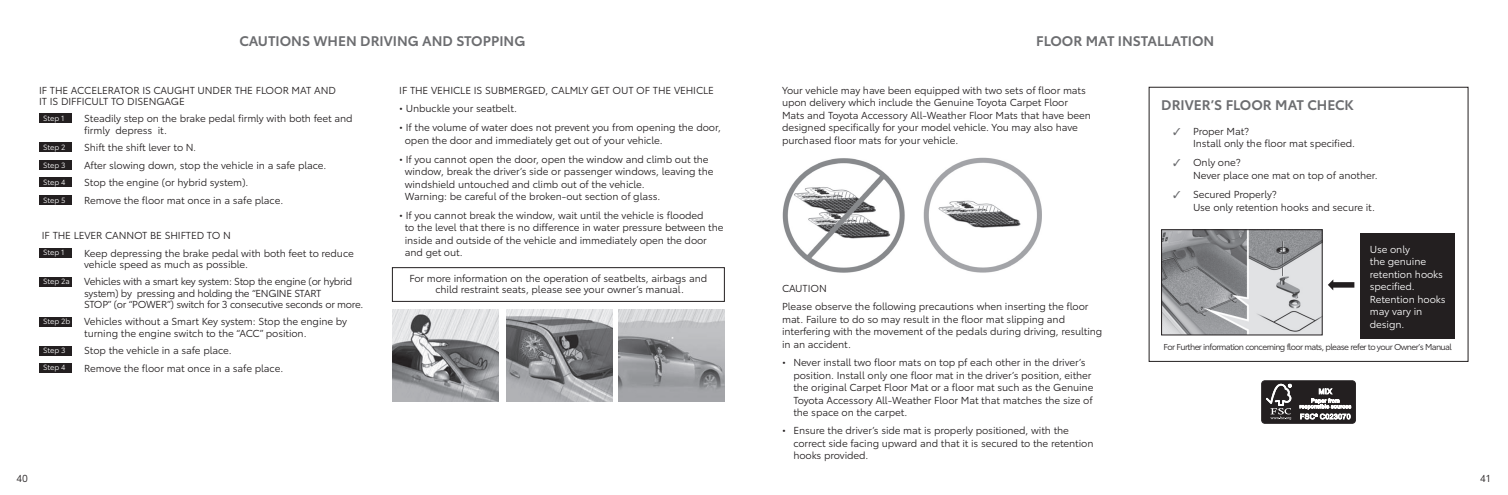
<style>
.page{position:relative;width:1508px;height:495px;background:#fff}
.page>*{position:absolute;margin:0;border:0;box-sizing:border-box;transform-origin:0 0}
.t1{font:600 13.75px "Toyota Type";color:#6c6d70}
.t2{font:10px/12.5px "Toyota Type";letter-spacing:-.01em;color:#231f20}
.t3{font:10px/11.2px "Toyota Type";letter-spacing:-.03em;color:#231f20}
.t4{font:10px/12.5px "Toyota Type";letter-spacing:-.01em;color:#fff}
.t5{font:8.5px "Toyota Type";letter-spacing:-.07em;color:#231f20}
.t6{font:7.5px "Toyota Type";letter-spacing:-.01em;color:#fff}
.s1{color:#6c6d70}
</style>
<div class="page">
<img style="left:782px;top:158px;width:123px;height:115px">
<img style="left:923px;top:157px;width:118px;height:116px">
<div style="left:1148px;top:87px;width:320px;height:275px;border:1px solid #231f20"></div>
<img style="left:1163px;top:231px;width:157px;height:102px">
<div style="left:1161px;top:229px;width:161px;height:106px;border:1px solid #231f20"></div>
<div style="left:1261px;top:381px;width:94px;height:42px;background:#231f20;border-radius:3px"></div>
<div style="left:1261px;top:380px;width:94px;height:44px;border:1px solid #231f20;border-radius:3px"></div>
<svg style="left:1266px;top:384px;width:25px;height:36px"></svg>
<svg style="left:1299px;top:388px;width:52px;height:31px"></svg>
<div style="left:1359px;top:233px;width:95px;height:106px;background:#231f20"></div>
<div style="left:39px;top:114px;width:33px;height:9px;background:#231f20"></div>
<div style="left:39px;top:248px;width:33px;height:10px;background:#231f20"></div>
<div style="left:39px;top:142px;width:33px;height:10px;background:#231f20"></div>
<div style="left:39px;top:277px;width:33px;height:10px;background:#231f20"></div>
<div style="left:39px;top:160px;width:33px;height:10px;background:#231f20"></div>
<div style="left:39px;top:317px;width:33px;height:10px;background:#231f20"></div>
<div style="left:39px;top:177px;width:33px;height:10px;background:#231f20"></div>
<div style="left:39px;top:346px;width:33px;height:10px;background:#231f20"></div>
<div style="left:39px;top:195px;width:33px;height:10px;background:#231f20"></div>
<div style="left:39px;top:363px;width:33px;height:10px;background:#231f20"></div>
<img style="left:393px;top:309px;width:105px;height:93px">
<img style="left:507px;top:309px;width:105px;height:93px">
<img style="left:619px;top:309px;width:105px;height:93px">
<div style="left:392px;top:267px;width:332px;height:35px;border:1px solid #231f20"></div>
<svg style="left:1328px;top:279px;width:26px;height:11px"></svg>
<h1 class="t1" style="left:239px;top:31px;width:287px">CAUTIONS WHEN DRIVING AND STOPPING</h1>
<p class="t2" style="left:39px;top:84px;width:298px;line-height:11.2px">IF THE ACCELERATOR IS CAUGHT UNDER THE FLOOR MAT AND<br>IT IS DIFFICULT TO DISENGAGE</p>
<p class="t6" style="left:43px;top:113px;width:23px">Step 1</p>
<p class="t2" style="left:84px;top:112px;width:270px;line-height:11.2px">Steadily step on the brake pedal firmly with both feet and firmly depress it.</p>
<p class="t6" style="left:43px;top:142px;width:24px">Step 2</p>
<p class="t2" style="left:84px;top:141px;width:113px">Shift the shift lever to N.</p>
<p class="t6" style="left:43px;top:159px;width:24px">Step 3</p>
<p class="t2" style="left:84px;top:158px;width:244px">After slowing down, stop the vehicle in a safe place.</p>
<p class="t6" style="left:43px;top:177px;width:24px">Step 4</p>
<p class="t2" style="left:84px;top:176px;width:166px">Stop the engine (or hybrid system).</p>
<p class="t6" style="left:43px;top:194px;width:24px">Step 5</p>
<p class="t2" style="left:84px;top:193px;width:200px">Remove the floor mat once in a safe place.</p>
<p class="t2" style="left:42px;top:228px;width:190px">IF THE LEVER CANNOT BE SHIFTED TO N</p>
<p class="t6" style="left:43px;top:247px;width:23px">Step 1</p>
<p class="t2" style="left:84px;top:247px;width:271px;line-height:11.2px">Keep depressing the brake pedal with both feet to reduce vehicle speed as much as possible.</p>
<p class="t6" style="left:43px;top:276px;width:28px">Step 2a</p>
<p class="t3" style="left:84px;top:275px;width:281px">Vehicles with a smart key system: Stop the engine (or hybrid system) by pressing and holding the “ENGINE START<br>STOP” (or “POWER”) switch for 3 consecutive seconds or more.</p>
<p class="t6" style="left:43px;top:316px;width:29px">Step 2b</p>
<p class="t2" style="left:84px;top:315px;width:264px;line-height:11.2px">Vehicles without a Smart Key system: Stop the engine by turning the engine switch to the “ACC” position.</p>
<p class="t6" style="left:43px;top:345px;width:24px">Step 3</p>
<p class="t2" style="left:84px;top:344px;width:149px">Stop the vehicle in a safe place.</p>
<p class="t6" style="left:43px;top:362px;width:24px">Step 4</p>
<p class="t2" style="left:84px;top:361px;width:200px">Remove the floor mat once in a safe place.</p>
<p class="t2" style="left:399px;top:83px;width:316px">IF THE VEHICLE IS SUBMERGED, CALMLY GET OUT OF THE VEHICLE</p>
<p class="t2" style="left:399px;top:102px;width:119px">• Unbuckle your seatbelt.</p>
<p class="t2" style="left:405px;top:121px;width:318px;text-indent:-6px">• If the volume of water does not prevent you from opening the door, open the door and immediately get out of your vehicle.</p>
<p class="t2" style="left:405px;top:152px;width:310px;text-indent:-6px">• If you cannot open the door, open the window and climb out the window, break the driver’s side or passenger windows, leaving the windshield untouched and climb out of the vehicle.<br>Warning: be careful of the broken-out section of glass.</p>
<p class="t2" style="left:405px;top:208px;width:320px;text-indent:-6px">• If you cannot break the window, wait until the vehicle is flooded<br>to the level that there is no difference in water pressure between the inside and outside of the vehicle and immediately open the door and get out.</p>
<p class="t2" style="left:409px;top:272px;width:299px;line-height:11.2px;text-align:center">For more information on the operation of seatbelts, airbags and child restraint seats, please see your owner’s manual.</p>
<p class="t2" style="left:16px;top:471px;width:13px">40</p>
<h1 class="t1" style="left:1036px;top:31px;width:180px">FLOOR MAT INSTALLATION</h1>
<p class="t2" style="left:782px;top:83px;width:310px">Your vehicle may have been equipped with two sets of floor mats upon delivery which include the Genuine Toyota Carpet Floor Mats and Toyota Accessory All-Weather Floor Mats that have been designed specifically for your model vehicle. You may also have purchased floor mats for your vehicle.</p>
<p class="t2" style="left:782px;top:279px;width:308px;line-height:18.1px">CAUTION<br>Please observe the following precautions when inserting the floor</p>
<p class="t2" style="left:782px;top:312px;width:322px">mat. Failure to do so may result in the floor mat slipping and interfering with the movement of the pedals during driving, resulting in an accident.</p>
<p class="t2" style="left:793px;top:356px;width:302px;text-indent:-11px">• Never install two floor mats on top pf each other in the driver’s position. Install only one floor mat in the driver’s position, either the original Carpet Floor Mat or a floor mat such as the Genuine Toyota Accessory All-Weather Floor Mat that matches the size of the space on the carpet.</p>
<p class="t2" style="left:793px;top:424px;width:302px;text-indent:-11px">• Ensure the driver’s side mat is properly positioned, with the correct side facing upward and that it is secured to the retention hooks provided.</p>
<h1 class="t1" style="left:1161px;top:94px;width:194px">DRIVER’S FLOOR MAT CHECK</h1>
<p class="t2" style="left:1193px;top:124px;width:163px;text-indent:-20px"><span class="s1">✓</span> Proper Mat?<br>Install only the floor mat specified.</p>
<p class="t2" style="left:1193px;top:156px;width:186px;text-indent:-20px"><span class="s1">✓</span> Only one?<br>Never place one mat on top of another.</p>
<p class="t2" style="left:1193px;top:187px;width:183px;text-indent:-20px"><span class="s1">✓</span> Secured Properly?<br>Use only retention hooks and secure it.</p>
<p class="t4" style="left:1369px;top:242px;width:77px">Use only<br>the genuine retention hooks specified.<br>Retention hooks may vary in design.</p>
<p class="t5" style="left:1163px;top:340px;width:290px">For Further information concerning floor mats, please refer to your Owner’s Manual</p>
<p class="t2" style="left:1480px;top:471px;width:12px">41</p>
</div>
